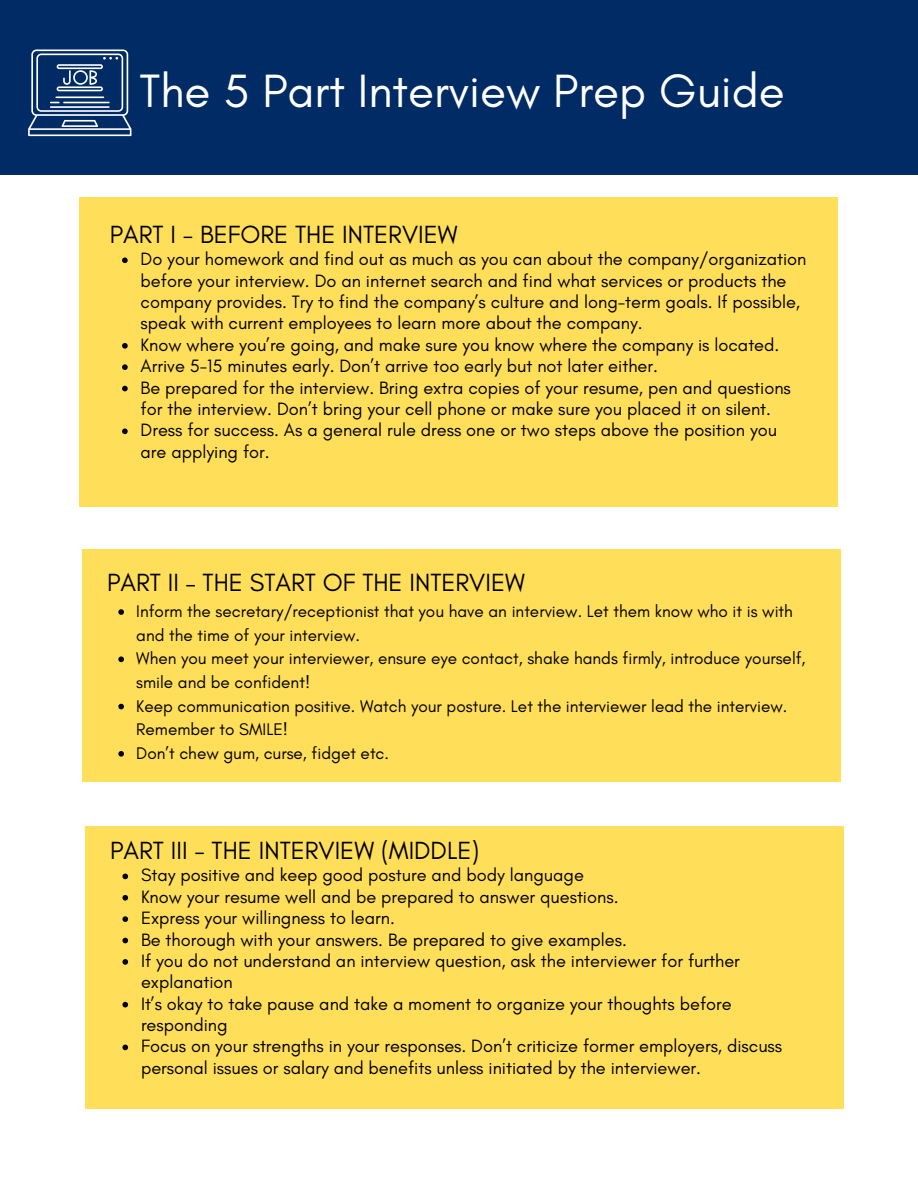
<style>
.page{position:relative;width:918px;height:1188px;background:#fff}
.page>*{position:absolute;margin:0;border:0;box-sizing:border-box;transform-origin:0 0}
.t1{font:47.55px "Glacial Indifference";color:#fff}
.t2{font:25.35px "Glacial Indifference";color:#000}
.t3{font:18.15px/21.3px "Glacial Indifference";color:#000}
.t4{font:17.1px/23.7px "Glacial Indifference";color:#000}
</style>
<div class="page">
<div style="left:0;top:0;width:918px;height:174px;background:#012b64"></div>
<div style="left:80px;top:197px;width:758px;height:310px;background:#ffde59"></div>
<div style="left:83px;top:550px;width:758px;height:232px;background:#ffde59"></div>
<div style="left:86px;top:826px;width:758px;height:283px;background:#ffde59"></div>
<svg style="left:28px;top:49px;width:103px;height:87px"></svg>
<svg style="left:122px;top:257px;width:6px;height:6px"></svg>
<svg style="left:122px;top:343px;width:6px;height:6px"></svg>
<svg style="left:122px;top:364px;width:6px;height:6px"></svg>
<svg style="left:122px;top:386px;width:6px;height:5px"></svg>
<svg style="left:122px;top:428px;width:6px;height:6px"></svg>
<svg style="left:118px;top:609px;width:6px;height:6px"></svg>
<svg style="left:118px;top:657px;width:6px;height:5px"></svg>
<svg style="left:118px;top:704px;width:6px;height:5px"></svg>
<svg style="left:118px;top:751px;width:6px;height:6px"></svg>
<svg style="left:122px;top:874px;width:6px;height:5px"></svg>
<svg style="left:122px;top:895px;width:6px;height:6px"></svg>
<svg style="left:122px;top:916px;width:6px;height:6px"></svg>
<svg style="left:122px;top:938px;width:6px;height:5px"></svg>
<svg style="left:122px;top:959px;width:6px;height:6px"></svg>
<svg style="left:122px;top:1002px;width:6px;height:5px"></svg>
<svg style="left:122px;top:1045px;width:6px;height:5px"></svg>
<h1 class="t1" style="left:139px;top:61px;width:647px">The 5 Part Interview Prep Guide</h1>
<h2 class="t2" style="left:110px;top:219px;width:349px">PART I - BEFORE THE INTERVIEW</h2>
<p class="t3" style="left:141px;top:248px;width:667px">Do your homework and find out as much as you can about the company/organization before your interview. Do an internet search and find what services or products the company provides. Try to find the company’s culture and long-term goals. If possible, speak with current employees to learn more about the company.<br>Know where you’re going, and make sure you know where the company is located.<br>Arrive 5-15 minutes early. Don’t arrive too early but not later either.<br>Be prepared for the interview. Bring extra copies of your resume, pen and questions for the interview. Don’t bring your cell phone or make sure you placed it on silent.<br>Dress for success. As a general rule dress one or two steps above the position you are applying for.</p>
<h2 class="t2" style="left:107px;top:567px;width:419px">PART II – THE START OF THE INTERVIEW</h2>
<p class="t4" style="left:136px;top:599px;width:671px">Inform the secretary/receptionist that you have an interview. Let them know who it is with and the time of your interview.<br>When you meet your interviewer, ensure eye contact, shake hands firmly, introduce yourself, smile and be confident!<br>Keep communication positive. Watch your posture. Let the interviewer lead the interview.<br>Remember to SMILE!<br>Don’t chew gum, curse, fidget etc.</p>
<h2 class="t2" style="left:110px;top:835px;width:371px">PART III - THE INTERVIEW (MIDDLE)</h2>
<p class="t3" style="left:141px;top:864px;width:643px">Stay positive and keep good posture and body language<br>Know your resume well and be prepared to answer questions.<br>Express your willingness to learn.<br>Be thorough with your answers. Be prepared to give examples.<br>If you do not understand an interview question, ask the interviewer for further explanation<br>It’s okay to take pause and take a moment to organize your thoughts before responding<br>Focus on your strengths in your responses. Don’t criticize former employers, discuss personal issues or salary and benefits unless initiated by the interviewer.</p>
</div>
